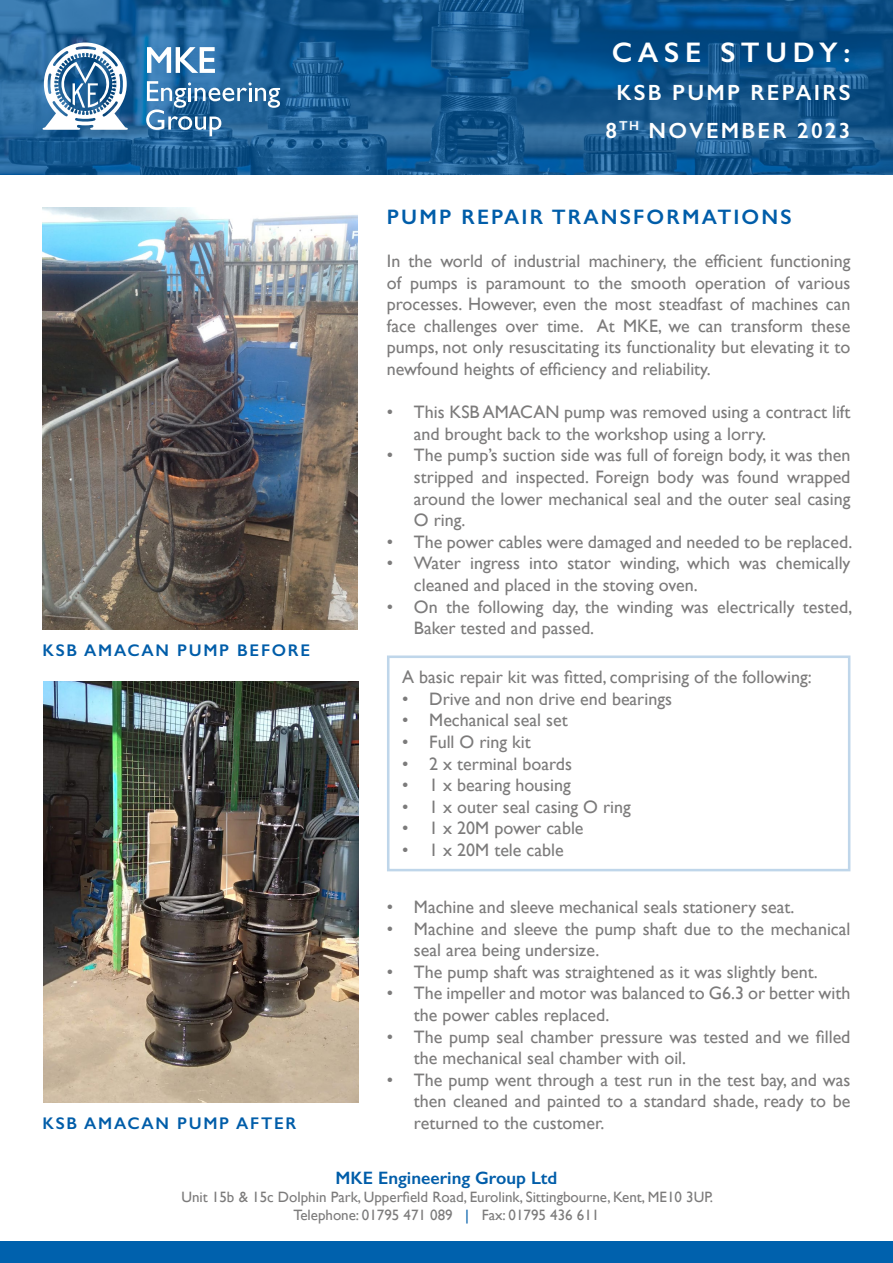
<style>
.page{position:relative;width:893px;height:1263px;background:#fff}
.page>*{position:absolute;margin:0;border:0;box-sizing:border-box;transform-origin:0 0}
.t1{font:600 28.35px "Gill Sans";letter-spacing:.2em;color:#fff}
.t2{font:600 22.05px/37.8px "Gill Sans";letter-spacing:.1em;color:#fff;text-align:center}
.t3{font:600 21px "Gill Sans";letter-spacing:.1em;color:#005da9}
.t4{font:18px/21.6px "Gill Sans";color:#7c7b7b}
.t5{font:600 18px "Gill Sans";color:#005da9}
.t6{font:600 16.95px "Gill Sans";letter-spacing:.1em;color:#005da9}
.t7{font:15px/18px "Gill Sans";color:#7c7b7b;text-align:center}
.s1{color:#005da9}
</style>
<div class="page">
<svg style="left:0;top:0;width:893px;height:174px;background:#155991"></svg>
<svg style="left:147px;top:47px;width:68px;height:26px"></svg>
<svg style="left:146px;top:81px;width:134px;height:55px;background:#4d81ad"></svg>
<svg style="left:43px;top:43px;width:85px;height:87px"></svg>
<div style="left:0;top:1242px;width:893px;height:21px;background:#0061ad"></div>
<img style="left:43px;top:208px;width:314px;height:421px">
<img style="left:43px;top:681px;width:315px;height:422px">
<div style="left:387px;top:655px;width:463px;height:216px;border:3px solid #bfd6ea"></div>
<h1 class="t1" style="left:612px;top:35px;width:240px">CASE STUDY:</h1>
<p class="t2" style="left:605px;top:73px;width:247px">KSB PUMP REPAIRS<br>8<sup>TH</sup> NOVEMBER 2023</p>
<p class="t6" style="left:43px;top:639px;width:269px">KSB AMACAN PUMP BEFORE</p>
<p class="t6" style="left:43px;top:1113px;width:255px">KSB AMACAN PUMP AFTER</p>
<p class="t3" style="left:387px;top:204px;width:406px">PUMP REPAIR TRANSFORMATIONS</p>
<p class="t4" style="left:387px;top:250px;width:465px;text-align:justify">In the world of industrial machinery, the efficient functioning of pumps is paramount to the smooth operation of various processes. However, even the most steadfast of machines can face challenges over time. At MKE, we can transform these pumps, not only resuscitating its functionality but elevating it to newfound heights of efficiency and reliability.</p>
<p class="t4" style="left:414px;top:401px;width:438px;text-indent:-27px">• This KSB AMACAN pump was removed using a contract lift and brought back to the workshop using a lorry.</p>
<p class="t4" style="left:414px;top:444px;width:438px;text-align:justify;text-indent:-27px">• The pump’s suction side was full of foreign body, it was then stripped and inspected. Foreign body was found wrapped around the lower mechanical seal and the outer seal casing O ring.</p>
<p class="t4" style="left:387px;top:531px;width:467px">• The power cables were damaged and needed to be replaced.</p>
<p class="t4" style="left:414px;top:552px;width:438px;text-indent:-27px">• Water ingress into stator winding, which was chemically cleaned and placed in the stoving oven.</p>
<p class="t4" style="left:414px;top:595px;width:440px;text-indent:-27px">• On the following day, the winding was electrically tested,<br>Baker tested and passed.</p>
<p class="t4" style="left:402px;top:666px;width:411px">A basic repair kit was fitted, comprising of the following:</p>
<p class="t4" style="left:402px;top:688px;width:271px">• Drive and non drive end bearings</p>
<p class="t4" style="left:402px;top:709px;width:167px">• Mechanical seal set</p>
<p class="t4" style="left:402px;top:731px;width:130px">• Full O ring kit</p>
<p class="t4" style="left:402px;top:753px;width:171px">• 2 x terminal boards</p>
<p class="t4" style="left:402px;top:774px;width:170px">• 1 x bearing housing</p>
<p class="t4" style="left:402px;top:796px;width:230px">• 1 x outer seal casing O ring</p>
<p class="t4" style="left:402px;top:817px;width:183px">• 1 x 20M power cable</p>
<p class="t4" style="left:402px;top:839px;width:163px">• 1 x 20M tele cable</p>
<p class="t4" style="left:387px;top:896px;width:409px">• Machine and sleeve mechanical seals stationery seat.</p>
<p class="t4" style="left:414px;top:917px;width:438px;text-indent:-27px">• Machine and sleeve the pump shaft due to the mechanical seal area being undersize.</p>
<p class="t4" style="left:387px;top:961px;width:432px">• The pump shaft was straightened as it was slightly bent.</p>
<p class="t4" style="left:414px;top:982px;width:438px;text-indent:-27px">• The impeller and motor was balanced to G6.3 or better with the power cables replaced.</p>
<p class="t4" style="left:414px;top:1025px;width:438px;text-indent:-27px">• The pump seal chamber pressure was tested and we filled the mechanical seal chamber with oil.</p>
<p class="t4" style="left:414px;top:1069px;width:438px;text-align:justify;text-indent:-27px">• The pump went through a test run in the test bay, and was then cleaned and painted to a standard shade, ready to be returned to the customer.</p>
<p class="t5" style="left:335px;top:1167px;width:223px">MKE Engineering Group Ltd</p>
<p class="t7" style="left:181px;top:1188px;width:533px">Unit 15b &amp; 15c Dolphin Park, Upperfield Road, Eurolink, Sittingbourne, Kent, ME10 3UP.<br>Telephone: 01795 471 089 <span class="s1">|</span> Fax: 01795 436 611</p>
</div>
